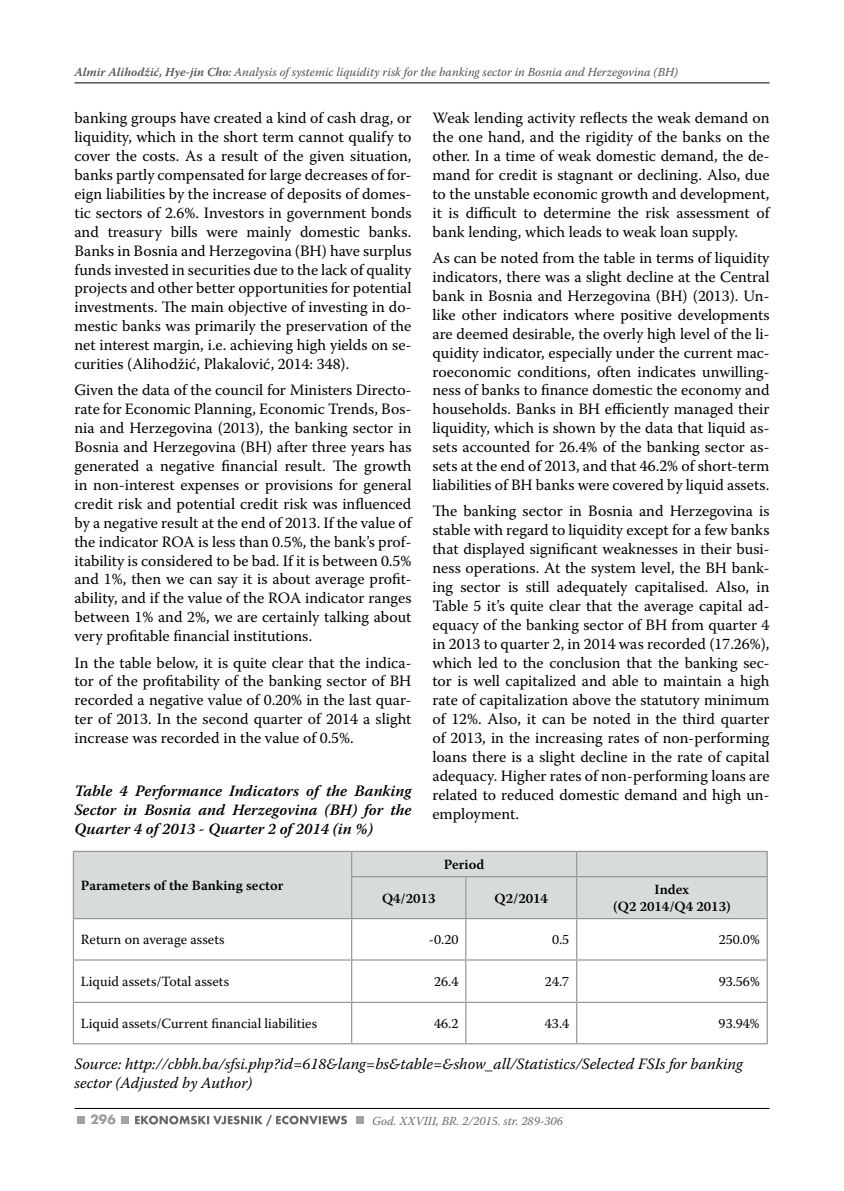
<style>
.page{position:relative;width:844px;height:1191px;background:#fff}
.page>*{position:absolute;margin:0;border:0;box-sizing:border-box;transform-origin:0 0}
.t1{font:15.75px/18.9px "Warnock Pro";color:#000;text-align:justify}
.t2{font:italic 15.75px/18.9px "Warnock Pro";color:#000}
.t3{font:italic 600 15.75px/18.9px "Warnock Pro";color:#000;text-align:justify}
.t4{font:14px "Warnock Pro";color:#000}
.t5{font:600 14px/16.8px "Warnock Pro";color:#000;text-align:center}
.t6{font:700 14px "Futura TOT";color:#9c9ca0}
.t7{font:italic 12.25px "Warnock Pro";color:#504f53}
.t8{font:italic 12.25px "Warnock Pro";color:#68676c}
.s1{font-weight:600}
</style>
<div class="page">
<hr style="left:74px;top:83px;width:695px;height:1px;background:#000">
<hr style="left:74px;top:1108px;width:695px;height:1px;background:#000">
<div style="left:121px;top:1115px;width:7px;height:8px;background:#a3a3a7"></div>
<div style="left:356px;top:1115px;width:8px;height:8px;background:#a3a3a7"></div>
<div style="left:77px;top:1115px;width:8px;height:8px;background:#a3a3a7"></div>
<svg style="left:135px;top:1115px;width:212px;height:11px"></svg>
<div style="left:74px;top:852px;width:692px;height:66px;background:#d8dbdc"></div>
<svg style="left:351px;top:852px;width:1px;height:24px"></svg>
<svg style="left:576px;top:852px;width:1px;height:24px"></svg>
<hr style="left:351px;top:876px;width:114px;height:1px;background:#98989c">
<hr style="left:351px;top:877px;width:1px;height:41px;background:#98989c">
<hr style="left:465px;top:876px;width:111px;height:1px;background:#98989c">
<hr style="left:465px;top:877px;width:1px;height:41px;background:#98989c">
<hr style="left:576px;top:876px;width:191px;height:1px;background:#98989c">
<hr style="left:576px;top:877px;width:1px;height:41px;background:#98989c">
<hr style="left:73px;top:918px;width:278px;height:1px;background:#98989c">
<hr style="left:351px;top:918px;width:114px;height:1px;background:#98989c">
<hr style="left:351px;top:919px;width:1px;height:40px;background:#98989c">
<hr style="left:465px;top:918px;width:111px;height:1px;background:#98989c">
<hr style="left:465px;top:919px;width:1px;height:40px;background:#98989c">
<hr style="left:576px;top:918px;width:191px;height:1px;background:#98989c">
<hr style="left:576px;top:919px;width:1px;height:40px;background:#98989c">
<hr style="left:73px;top:959px;width:278px;height:1px;background:#98989c">
<hr style="left:351px;top:959px;width:114px;height:1px;background:#98989c">
<hr style="left:351px;top:960px;width:1px;height:41px;background:#98989c">
<hr style="left:465px;top:959px;width:111px;height:1px;background:#98989c">
<hr style="left:465px;top:960px;width:1px;height:41px;background:#98989c">
<hr style="left:576px;top:959px;width:191px;height:1px;background:#98989c">
<hr style="left:576px;top:960px;width:1px;height:41px;background:#98989c">
<hr style="left:73px;top:1001px;width:278px;height:2px;background:#98989c">
<hr style="left:351px;top:1001px;width:114px;height:2px;background:#98989c">
<hr style="left:351px;top:1003px;width:1px;height:40px;background:#98989c">
<hr style="left:465px;top:1001px;width:111px;height:2px;background:#98989c">
<hr style="left:465px;top:1003px;width:1px;height:40px;background:#98989c">
<hr style="left:576px;top:1001px;width:191px;height:2px;background:#98989c">
<hr style="left:576px;top:1003px;width:1px;height:40px;background:#98989c">
<hr style="left:73px;top:850px;width:278px;height:2px;background:#98989c">
<svg style="left:73px;top:852px;width:1px;height:24px"></svg>
<hr style="left:351px;top:850px;width:114px;height:2px;background:#98989c">
<hr style="left:465px;top:850px;width:111px;height:2px;background:#98989c">
<hr style="left:576px;top:850px;width:191px;height:2px;background:#98989c">
<svg style="left:766px;top:852px;width:1px;height:24px"></svg>
<hr style="left:73px;top:876px;width:1px;height:42px;background:#98989c">
<hr style="left:766px;top:877px;width:1px;height:41px;background:#98989c">
<hr style="left:73px;top:919px;width:1px;height:40px;background:#98989c">
<hr style="left:766px;top:919px;width:1px;height:40px;background:#98989c">
<hr style="left:73px;top:960px;width:1px;height:41px;background:#98989c">
<hr style="left:766px;top:960px;width:1px;height:41px;background:#98989c">
<hr style="left:73px;top:1003px;width:1px;height:40px;background:#98989c">
<hr style="left:766px;top:1003px;width:1px;height:40px;background:#98989c">
<hr style="left:73px;top:1043px;width:278px;height:1px;background:#98989c">
<hr style="left:351px;top:1043px;width:114px;height:1px;background:#98989c">
<hr style="left:465px;top:1043px;width:111px;height:1px;background:#98989c">
<hr style="left:576px;top:1043px;width:191px;height:1px;background:#98989c">
<p class="t7" style="left:74px;top:64px;width:605px"><span class="s1">Almir Alihodžić, Hye-jin Cho:</span> Analysis of systemic liquidity risk for the banking sector in Bosnia and Herzegovina (BH)</p>
<p class="t1" style="left:74px;top:108px;width:338px">banking groups have created a kind of cash drag, or liquidity, which in the short term cannot qualify to cover the costs. As a result of the given situation, banks partly compensated for large decreases of for&shy;eign liabilities by the increase of deposits of domes&shy;tic sectors of 2.6%. Investors in government bonds and treasury bills were mainly domestic banks.<br>Banks in Bosnia and Herzegovina (BH) have surplus funds invested in securities due to the lack of quality projects and other better opportunities for potential investments. The main objective of investing in do&shy;mestic banks was primarily the preservation of the net interest margin, i.e. achieving high yields on se&shy;curities (Alihodžić, Plakalović, 2014: 348).</p>
<p class="t1" style="left:74px;top:380px;width:338px">Given the data of the council for Ministers Directo&shy;rate for Economic Planning, Economic Trends, Bos&shy;nia and Herzegovina (2013), the banking sector in Bosnia and Herzegovina (BH) after three years has generated a negative financial result. The growth in non-interest expenses or provisions for general credit risk and potential credit risk was influenced by a negative result at the end of 2013. If the value of the indicator ROA is less than 0.5%, the bank’s prof&shy;itability is considered to be bad. If it is between 0.5% and 1%, then we can say it is about average profit&shy;ability, and if the value of the ROA indicator ranges between 1% and 2%, we are certainly talking about very profitable financial institutions.</p>
<p class="t1" style="left:74px;top:652px;width:338px">In the table below, it is quite clear that the indica&shy;tor of the profitability of the banking sector of BH recorded a negative value of 0.20% in the last quar&shy;ter of 2013. In the second quarter of 2014 a slight increase was recorded in the value of 0.5%.</p>
<p class="t3" style="left:74px;top:781px;width:338px">Table 4 Performance Indicators of the Banking Sector in Bosnia and Herzegovina (BH) for the Quarter 4 of 2013 - Quarter 2 of 2014 (in %)</p>
<p class="t1" style="left:432px;top:108px;width:338px">Weak lending activity reflects the weak demand on the one hand, and the rigidity of the banks on the other. In a time of weak domestic demand, the de&shy;mand for credit is stagnant or declining. Also, due to the unstable economic growth and development, it is difficult to determine the risk assessment of bank lending, which leads to weak loan supply.</p>
<p class="t1" style="left:432px;top:248px;width:338px">As can be noted from the table in terms of liquidity indicators, there was a slight decline at the Central bank in Bosnia and Herzegovina (BH) (2013). Un&shy;like other indicators where positive developments are deemed desirable, the overly high level of the li&shy;quidity indicator, especially under the current mac&shy;roeconomic conditions, often indicates unwilling&shy;ness of banks to finance domestic the economy and households. Banks in BH efficiently managed their liquidity, which is shown by the data that liquid as&shy;sets accounted for 26.4% of the banking sector as&shy;sets at the end of 2013, and that 46.2% of short-term liabilities of BH banks were covered by liquid assets.</p>
<p class="t1" style="left:432px;top:501px;width:338px">The banking sector in Bosnia and Herzegovina is stable with regard to liquidity except for a few banks that displayed significant weaknesses in their busi&shy;ness operations. At the system level, the BH bank&shy;ing sector is still adequately capitalised. Also, in Table 5 it’s quite clear that the average capital ad&shy;equacy of the banking sector of BH from quarter 4 in 2013 to quarter 2, in 2014 was recorded (17.26%), which led to the conclusion that the banking sec&shy;tor is well capitalized and able to maintain a high rate of capitalization above the statutory minimum of 12%. Also, it can be noted in the third quarter of 2013, in the increasing rates of non-performing loans there is a slight decline in the rate of capital adequacy. Higher rates of non-performing loans are related to reduced domestic demand and high un&shy;employment.</p>
<p class="t5" style="left:444px;top:856px;width:42px">Period</p>
<p class="t5" style="left:81px;top:877px;width:204px">Parameters of the Banking sector</p>
<p class="t5" style="left:382px;top:889px;width:55px">Q4/2013</p>
<p class="t5" style="left:494px;top:889px;width:55px">Q2/2014</p>
<p class="t5" style="left:613px;top:881px;width:119px">Index<br>(Q2 2014/Q4 2013)</p>
<p class="t4" style="left:81px;top:931px;width:145px">Return on average assets</p>
<p class="t4" style="left:429px;top:931px;width:31px">-0.20</p>
<p class="t4" style="left:552px;top:931px;width:19px">0.5</p>
<p class="t4" style="left:718px;top:931px;width:43px">250.0%</p>
<p class="t4" style="left:81px;top:973px;width:150px">Liquid assets/Total assets</p>
<p class="t4" style="left:434px;top:973px;width:26px">26.4</p>
<p class="t4" style="left:545px;top:973px;width:26px">24.7</p>
<p class="t4" style="left:718px;top:973px;width:43px">93.56%</p>
<p class="t4" style="left:81px;top:1015px;width:238px">Liquid assets/Current financial liabilities</p>
<p class="t4" style="left:434px;top:1015px;width:26px">46.2</p>
<p class="t4" style="left:545px;top:1015px;width:26px">43.4</p>
<p class="t4" style="left:718px;top:1015px;width:43px">93.94%</p>
<p class="t2" style="left:74px;top:1054px;width:669px">Source: http://cbbh.ba/sfsi.php?id=618&amp;lang=bs&amp;table=&amp;show_all/Statistics/Selected FSIs for banking sector (Adjusted by Author)</p>
<p class="t6" style="left:90px;top:1111px;width:27px">296</p>
<p class="t8" style="left:372px;top:1113px;width:192px">God. XXVIII, BR. 2/2015. str. 289-306</p>
</div>
